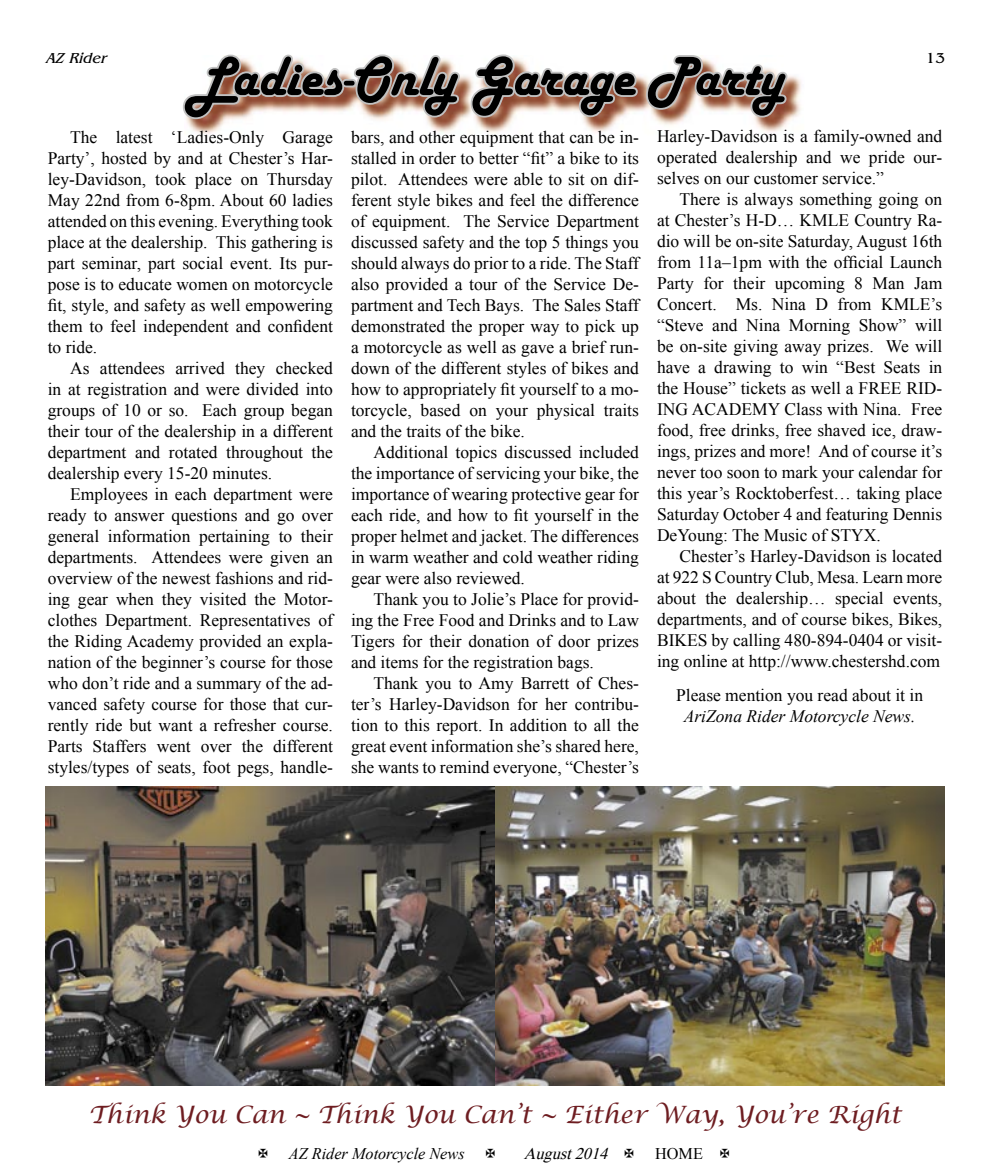
<style>
.page{position:relative;width:990px;height:1170px;background:#fff}
.page>*{position:absolute;margin:0;border:0;box-sizing:border-box;transform-origin:0 0}
.t1{font:57.25px "Harlow Solid";color:#000}
.t2{font:italic 23.88px "Lucida Calligraphy";color:#6e1d21;scale:1.04 1}
.t3{font:17.5px/21px "Times New Roman";color:#000;text-align:justify}
.t4{font:italic 17.5px "Times New Roman";color:#000}
.t5{font:italic 16.25px "Times New Roman";color:#000}
.t6{font:italic 16.25px "Times New Roman";color:#000}
.t7{font:16.25px "Times New Roman";color:#000}
.t8{font:italic 15px "Benguiat";color:#000}
.t9{font:15px "Benguiat";color:#000}
</style>
<div class="page">
<img style="left:187px;top:75px;width:614px;height:59px">
<svg style="left:183px;top:54px;width:279px;height:68px"></svg>
<svg style="left:469px;top:54px;width:321px;height:66px"></svg>
<img style="left:45px;top:786px;width:900px;height:299px">
<p class="t8" style="left:45px;top:49px;width:67px">AZ Rider</p>
<p class="t9" style="left:926px;top:49px;width:21px">13</p>
<h1 class="t1" style="left:190px;top:45px;width:595px">Ladies-Only Garage Party</h1>
<p class="t3" style="left:48px;top:126px;width:287px;text-indent:22px">The latest ‘Ladies-Only Garage Party’, hosted by and at Chester’s Har&shy;ley-Davidson, took place on Thursday May 22nd from 6-8pm. About 60 ladies attended on this evening. Everything took place at the dealership. This gathering is part seminar, part social event. Its pur&shy;pose is to educate women on motorcycle fit, style, and safety as well empowering them to feel independent and confident to ride.</p>
<p class="t3" style="left:48px;top:357px;width:287px;text-indent:23px">As attendees arrived they checked in at registration and were divided into groups of 10 or so. Each group began their tour of the dealership in a different department and rotated throughout the dealership every 15-20 minutes.</p>
<p class="t3" style="left:48px;top:483px;width:287px;text-indent:23px">Employees in each department were ready to answer questions and go over general information pertaining to their departments. Attendees were given an overview of the newest fashions and rid&shy;ing gear when they visited the Motor&shy;clothes Department. Representatives of the Riding Academy provided an expla&shy;nation of the beginner’s course for those who don’t ride and a summary of the ad&shy;vanced safety course for those that cur&shy;rently ride but want a refresher course.<br>Parts Staffers went over the different styles/types of seats, foot pegs, handle-</p>
<p class="t3" style="left:657px;top:126px;width:287px">Harley-Davidson is a family-owned and operated dealership and we pride our&shy;selves on our customer service.”</p>
<p class="t3" style="left:657px;top:189px;width:287px;text-indent:23px">There is always something going on at Chester’s H-D… KMLE Country Ra&shy;dio will be on-site Saturday, August 16th from 11a–1pm with the official Launch Party for their upcoming 8 Man Jam Concert. Ms. Nina D from KMLE’s “Steve and Nina Morning Show” will be on-site giving away prizes. We will have a drawing to win “Best Seats in the House” tickets as well a FREE RID-ING ACADEMY Class with Nina. Free food, free drinks, free shaved ice, draw&shy;ings, prizes and more! And of course it’s never too soon to mark your calendar for this year’s Rocktoberfest… taking place Saturday October 4 and featuring Dennis DeYoung: The Music of STYX.</p>
<p class="t3" style="left:657px;top:546px;width:287px;text-indent:23px">Chester’s Harley-Davidson is located at 922 S Country Club, Mesa. Learn more about the dealership… special events, departments, and of course bikes, Bikes, BIKES by calling 480-894-0404 or visit&shy;ing online at http://www.chestershd.com</p>
<p class="t3" style="left:676px;top:684px;width:248px">Please mention you read about it in</p>
<p class="t4" style="left:684px;top:704px;width:233px">AriZona Rider Motorcycle News.</p>
<p class="t3" style="left:351px;top:126px;width:290px">bars, and other equipment that can be in&shy;stalled in order to better “fit” a bike to its pilot. Attendees were able to sit on dif&shy;ferent style bikes and feel the difference of equipment. The Service Department discussed safety and the top 5 things you should always do prior to a ride. The Staff also provided a tour of the Service De&shy;partment and Tech Bays. The Sales Staff demonstrated the proper way to pick up a motorcycle as well as gave a brief run&shy;down of the different styles of bikes and how to appropriately fit yourself to a mo&shy;torcycle, based on your physical traits and the traits of the bike.</p>
<p class="t3" style="left:351px;top:441px;width:290px;text-indent:23px">Additional topics discussed included the importance of servicing your bike, the importance of wearing protective gear for each ride, and how to fit yourself in the proper helmet and jacket. The differences in warm weather and cold weather riding gear were also reviewed.</p>
<p class="t3" style="left:351px;top:588px;width:290px;text-indent:23px">Thank you to Jolie’s Place for provid&shy;ing the Free Food and Drinks and to Law Tigers for their donation of door prizes and items for the registration bags.</p>
<p class="t3" style="left:351px;top:672px;width:290px;text-indent:23px">Thank you to Amy Barrett of Ches&shy;ter’s Harley-Davidson for her contribu&shy;tion to this report. In addition to all the great event information she’s shared here, she wants to remind everyone, “Chester’s</p>
<h2 class="t2" style="left:88px;top:1100px;width:783px">Think You Can ~ Think You Can’t ~ Either Way, You’re Right</h2>
<p class="t5" style="left:289px;top:1143px;width:177px">AZ Rider Motorcycle News</p>
<p class="t6" style="left:524px;top:1143px;width:91px">August2014</p>
<p class="t7" style="left:655px;top:1143px;width:49px">HOME</p>
</div>
